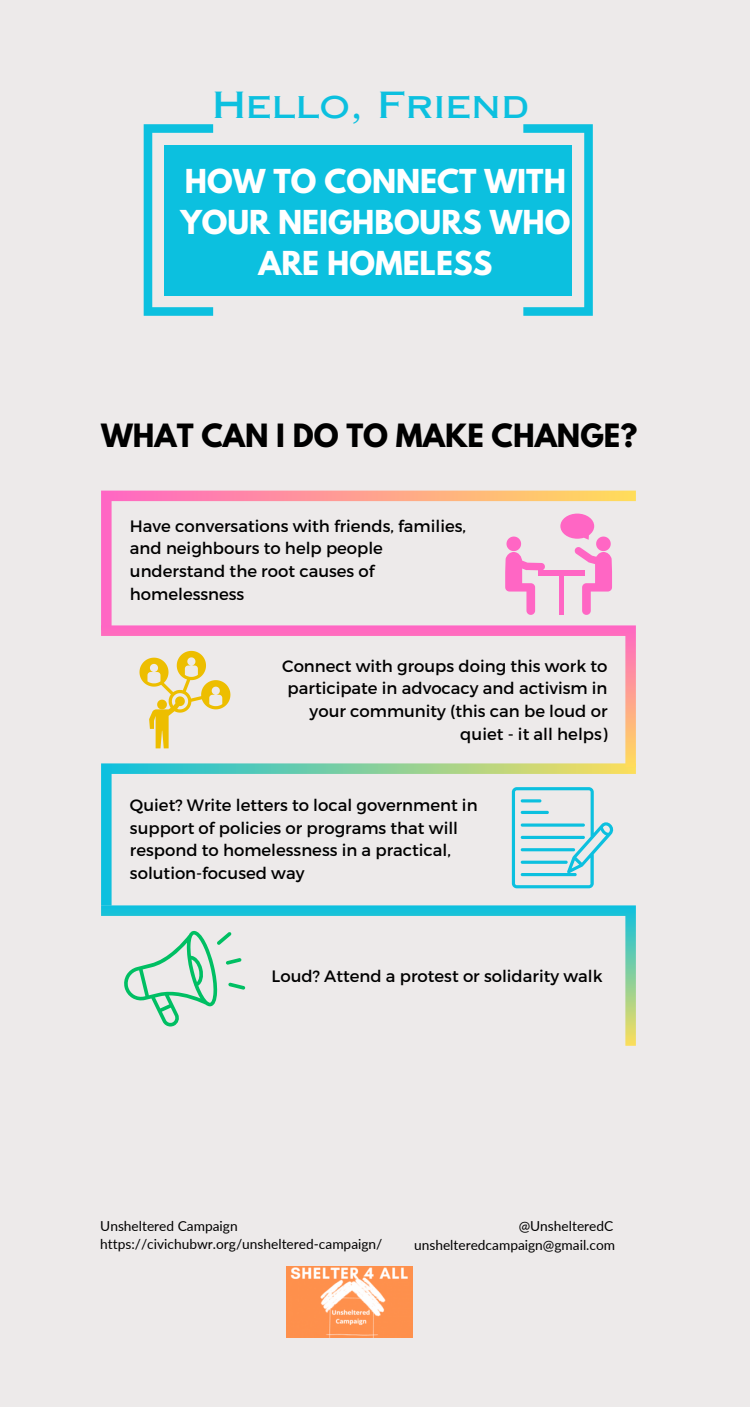
<style>
.page{position:relative;width:750px;height:1407px;background:#fff}
.page>*{position:absolute;margin:0;border:0;box-sizing:border-box;transform-origin:0 0}
.t1{font:35.88px "Copperplate Gothic LT Pro 31 AB";color:#0cc0df}
.t2{font:700 29.25px/40.8px "League Spartan";color:#fff;text-align:center}
.t3{font:700 28.38px "League Spartan";color:#000}
.t4{font:16.5px/22.6px "Montserrat";color:#000}
.t5{font:13.75px "Lato";color:#000}
</style>
<div class="page">
<div style="left:0;top:0;width:750px;height:1406px;background:#edeaea"></div>
<svg style="left:101px;top:490px;width:535px;height:135px"></svg>
<svg style="left:101px;top:767px;width:535px;height:138px"></svg>
<svg style="left:101px;top:625px;width:535px;height:142px"></svg>
<svg style="left:101px;top:905px;width:535px;height:140px"></svg>
<svg style="left:505px;top:536px;width:40px;height:79px"></svg>
<svg style="left:560px;top:513px;width:52px;height:102px"></svg>
<div style="left:538px;top:570px;width:47px;height:5px;background:#ff66c4"></div>
<div style="left:559px;top:570px;width:5px;height:45px;background:#ff66c4"></div>
<svg style="left:139px;top:651px;width:91px;height:97px"></svg>
<svg style="left:512px;top:787px;width:105px;height:101px"></svg>
<hr style="left:521px;top:799px;width:20px;height:3px;background:#0cc0df;border-radius:2px">
<svg style="left:521px;top:810px;width:28px;height:4px"></svg>
<hr style="left:521px;top:823px;width:64px;height:3px;background:#0cc0df;border-radius:2px">
<svg style="left:521px;top:835px;width:64px;height:4px"></svg>
<hr style="left:521px;top:848px;width:54px;height:3px;background:#0cc0df;border-radius:2px">
<hr style="left:521px;top:860px;width:47px;height:3px;background:#0cc0df;border-radius:2px">
<svg style="left:124px;top:930px;width:121px;height:96px"></svg>
<img style="left:286px;top:1266px;width:126px;height:71px">
<svg style="left:144px;top:124px;width:69px;height:192px"></svg>
<svg style="left:523px;top:124px;width:70px;height:192px"></svg>
<div style="left:164px;top:145px;width:408px;height:150px;background:#0cc0df"></div>
<p class="t1" style="left:212px;top:92px;width:319px">Hello, Friend</p>
<p class="t2" style="left:180px;top:164px;width:392px">HOW TO CONNECT WITH<br>YOUR NEIGHBOURS WHO<br>ARE HOMELESS</p>
<p class="t3" style="left:101px;top:421px;width:538px">WHAT CAN I DO TO MAKE CHANGE?</p>
<p class="t4" style="left:130px;top:513px;width:338px">Have conversations with friends, families, and neighbours to help people understand the root causes of homelessness</p>
<p class="t4" style="left:282px;top:653px;width:327px;text-align:right">Connect with groups doing this work to participate in advocacy and activism in your community (this can be loud or quiet - it all helps)</p>
<p class="t4" style="left:130px;top:792px;width:349px">Quiet? Write letters to local government in support of policies or programs that will respond to homelessness in a practical, solution-focused way</p>
<p class="t4" style="left:272px;top:964px;width:332px">Loud? Attend a protest or solidarity walk</p>
<p class="t5" style="left:100px;top:1217px;width:139px">Unsheltered Campaign</p>
<p class="t5" style="left:519px;top:1217px;width:96px">@UnshelteredC</p>
<p class="t5" style="left:100px;top:1235px;width:284px">https://civichubwr.org/unsheltered-campaign/</p>
<p class="t5" style="left:414px;top:1236px;width:203px">unshelteredcampaign@gmail.com</p>
</div>
